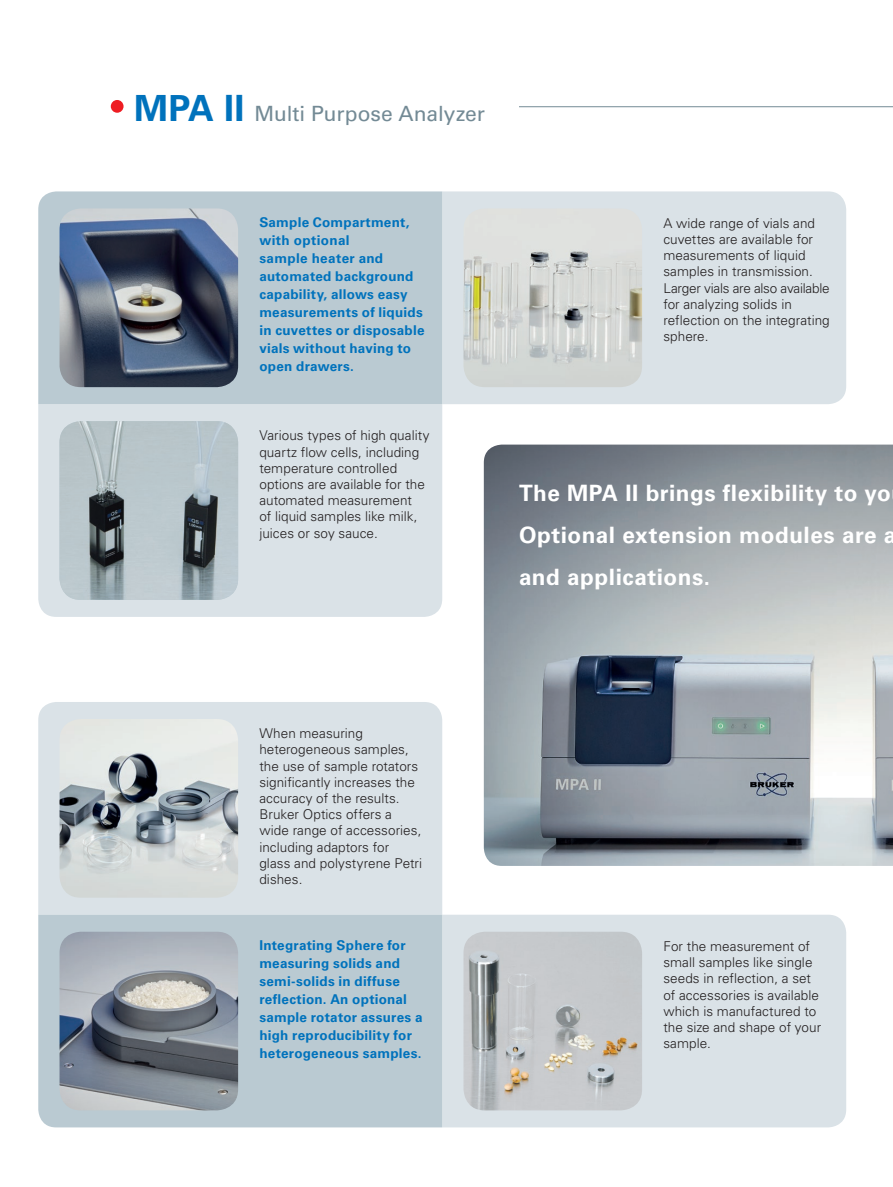
<style>
.page{position:relative;width:893px;height:1187px;background:#fff}
.page>*{position:absolute;margin:0;border:0;box-sizing:border-box;transform-origin:0 0}
.t1{font:700 22.5px/42px "Univers";letter-spacing:.025em;color:#fff}
.t2{font:21px "Univers";color:#738a95}
.t3{font:300 13.5px/16.2px "Univers";letter-spacing:.005em;color:#231f20}
.t4{font:700 13.5px/18px "Univers";letter-spacing:.02em;color:#0072bc}
.s1{font-weight:700;font-size:36px;color:#0072bc}
</style>
<div class="page">
<div style="left:442px;top:914px;width:404px;height:213px;background:#dae2e7"></div>
<div style="left:38px;top:702px;width:404px;height:212px;background:#dae2e7"></div>
<div style="left:38px;top:914px;width:404px;height:213px;background:#bacad2"></div>
<div style="left:38px;top:404px;width:404px;height:213px;background:#dae2e7"></div>
<div style="left:442px;top:191px;width:404px;height:213px;background:#dae2e7"></div>
<div style="left:38px;top:191px;width:404px;height:213px;background:#bacad2"></div>
<img style="left:60px;top:931px;width:178px;height:179px">
<img style="left:484px;top:444px;width:409px;height:421px">
<hr style="left:519px;top:106px;width:374px;height:1px;background:#738a95">
<div style="left:111px;top:100px;width:13px;height:13px;background:#ee1d23;border-radius:50%"></div>
<img style="left:60px;top:208px;width:178px;height:179px">
<img style="left:463px;top:208px;width:179px;height:179px">
<img style="left:60px;top:421px;width:178px;height:179px">
<img style="left:60px;top:719px;width:178px;height:178px">
<img style="left:463px;top:931px;width:179px;height:179px">
<h2 class="t2" style="left:134px;top:101px;width:352px"><span class="s1">MPA II</span> Multi Purpose Analyzer</h2>
<p class="t4" style="left:259px;top:213px;width:167px">Sample Compartment, with optional<br>sample heater and automated background capability, allows easy measurements of liquids in cuvettes or disposable vials without having to open drawers.</p>
<p class="t3" style="left:663px;top:215px;width:168px">A wide range of vials and cuvettes are available for measurements of liquid samples in transmission.<br>Larger vials are also available for analyzing solids in reflection on the integrating sphere.</p>
<p class="t3" style="left:259px;top:427px;width:172px">Various types of high quality quartz flow cells, including temperature controlled options are available for the automated measurement<br>of liquid samples like milk, juices or soy sauce.</p>
<p class="t3" style="left:259px;top:725px;width:164px">When measuring heterogeneous samples, the use of sample rotators significantly increases the accuracy of the results.<br>Bruker Optics offers a wide range of accessories, including adaptors for glass and polystyrene Petri dishes.</p>
<p class="t4" style="left:259px;top:936px;width:165px">Integrating Sphere for measuring solids and semi-solids in diffuse reflection. An optional sample rotator assures a high reproducibility for heterogeneous samples.</p>
<h1 class="t1" style="left:519px;top:472px;width:379px">The MPA II brings flexibility to yo<br>Optional extension modules are a and applications.</h1>
<p class="t3" style="left:663px;top:938px;width:159px">For the measurement of small samples like single seeds in reflection, a set of accessories is available which is manufactured to the size and shape of your sample.</p>
</div>
